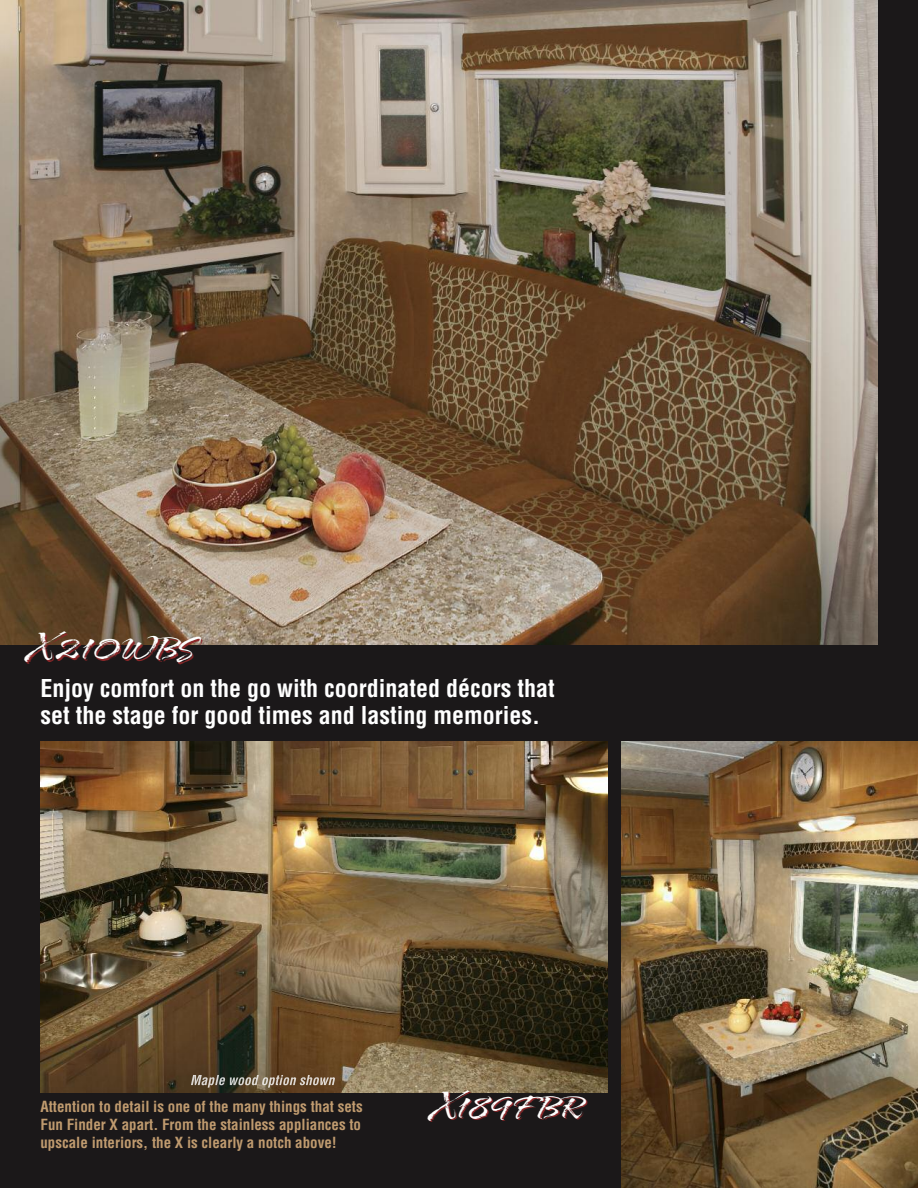
<style>
.page{position:relative;width:918px;height:1188px;background:#1b1819}
.page>*{position:absolute;margin:0;border:0;box-sizing:border-box;transform-origin:0 0}
.t1{font:45px "Arid ITC";color:#fff}
.t2{font:700 condensed 24px/27px "Helvetica";color:#fff}
.t3{font:700 condensed 15px/18px "Helvetica";color:#c09b6f;text-align:justify}
.s1{font-size:36px}
</style>
<div class="page">
<img style="left:40px;top:742px;width:568px;height:351px">
<img style="left:621px;top:742px;width:297px;height:446px">
<img style="left:0;top:0;width:878px;height:644px">
<img style="left:191px;top:1075px;width:99px;height:13px">
<h1 class="t1" style="left:27px;top:616px;width:169px">X210<span class="s1">WBS</span></h1>
<h2 class="t2" style="left:40px;top:675px;width:516px">Enjoy comfort on the go with coordinated décors that set the stage for good times and lasting memories.</h2>
<p class="t3" style="left:40px;top:1097px;width:324px">Attention to detail is one of the many things that sets Fun Finder X apart. From the stainless appliances to upscale interiors, the X is clearly a notch above!</p>
<h1 class="t1" style="left:430px;top:1075px;width:154px">X189<span class="s1">F BR</span></h1>
</div>
